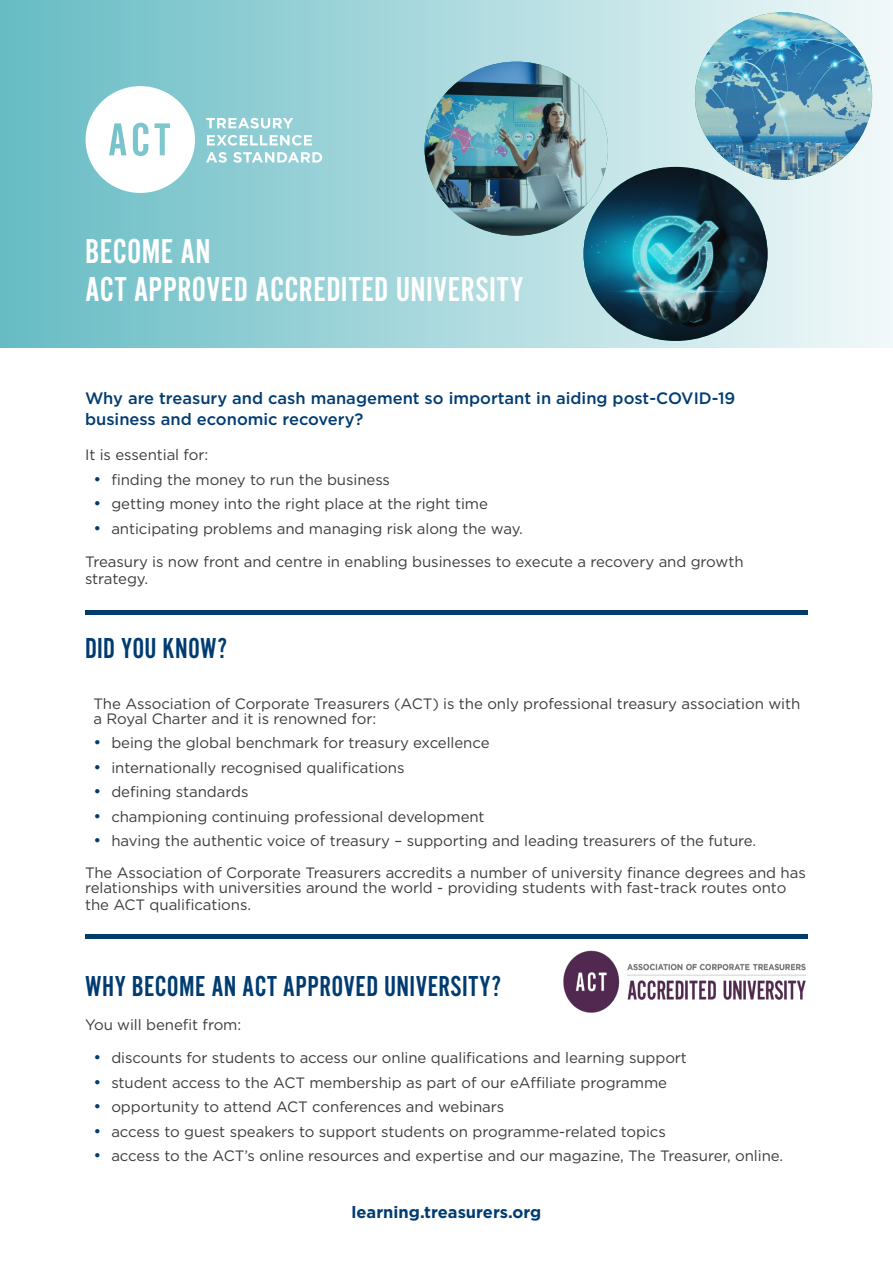
<style>
.page{position:relative;width:893px;height:1263px;background:#fff}
.page>*{position:absolute;margin:0;border:0;box-sizing:border-box;transform-origin:0 0}
.t1{font:36px/37.5px "Alternate Got No 2 D";letter-spacing:.01em;color:#fff}
.t2{font:30px "Alternate Got No 2 D";letter-spacing:.01em;color:#003c71}
.t3{font:500 16.5px/21px "Gotham";color:#003c71}
.t4{font:700 16.5px "Gotham";color:#003c71}
.t5{font:15px/16.5px "Gotham";letter-spacing:-.005em;color:#3c3c3b}
.s1{font-size:16.5px;color:#003c71}
</style>
<div class="page">
<div style="left:0;top:0;width:893px;height:347px;background:linear-gradient(to right,#66bbc4,#f2f9f9)"></div>
<svg style="left:86px;top:86px;width:109px;height:107px"></svg>
<svg style="left:206px;top:118px;width:87px;height:10px"></svg>
<svg style="left:207px;top:135px;width:105px;height:11px"></svg>
<svg style="left:206px;top:152px;width:21px;height:11px"></svg>
<svg style="left:233px;top:152px;width:89px;height:11px"></svg>
<hr style="left:85px;top:610px;width:723px;height:4px;background:#003d6a">
<div style="left:85px;top:934px;width:723px;height:5px;background:#003d6a"></div>
<img style="left:424px;top:62px;width:184px;height:174px">
<img style="left:583px;top:167px;width:185px;height:174px">
<img style="left:695px;top:12px;width:177px;height:168px">
<img style="left:563px;top:950px;width:243px;height:63px">
<h1 class="t1" style="left:85px;top:233px;width:440px">BECOME AN<br>ACT APPROVED ACCREDITED UNIVERSITY</h1>
<p class="t3" style="left:85px;top:387px;width:652px">Why are treasury and cash management so important in aiding post-COVID-19 business and economic recovery?</p>
<p class="t5" style="left:85px;top:446px;width:125px">It is essential for:</p>
<p class="t5" style="left:94px;top:471px;width:298px"><span class="s1">•</span> finding the money to run the business</p>
<p class="t5" style="left:94px;top:495px;width:396px"><span class="s1">•</span> getting money into the right place at the right time</p>
<p class="t5" style="left:94px;top:520px;width:431px"><span class="s1">•</span> anticipating problems and managing risk along the way.</p>
<p class="t5" style="left:85px;top:553px;width:660px">Treasury is now front and centre in enabling businesses to execute a recovery and growth strategy.</p>
<h2 class="t2" style="left:85px;top:632px;width:144px">DID YOU KNOW?</h2>
<p class="t5" style="left:94px;top:695px;width:708px;line-height:15px">The Association of Corporate Treasurers (ACT) is the only professional treasury association with a Royal Charter and it is renowned for:</p>
<p class="t5" style="left:94px;top:734px;width:398px"><span class="s1">•</span> being the global benchmark for treasury excellence</p>
<p class="t5" style="left:94px;top:759px;width:312px"><span class="s1">•</span> internationally recognised qualifications</p>
<p class="t5" style="left:94px;top:783px;width:156px"><span class="s1">•</span> defining standards</p>
<p class="t5" style="left:94px;top:808px;width:393px"><span class="s1">•</span> championing continuing professional development</p>
<p class="t5" style="left:85px;top:825px;width:722px;line-height:32px;text-indent:9px"><span class="s1">•</span> having the authentic voice of treasury – supporting and leading treasurers of the future.<br>The Association of Corporate Treasurers accredits a number of university finance degrees and has</p>
<p class="t5" style="left:85px;top:879px;width:703px">relationships with universities around the world - providing students with fast-track routes onto the ACT qualifications.</p>
<h2 class="t2" style="left:85px;top:970px;width:418px">WHY BECOME AN ACT APPROVED UNIVERSITY?</h2>
<p class="t5" style="left:85px;top:1016px;width:158px">You will benefit from:</p>
<p class="t5" style="left:94px;top:1049px;width:595px"><span class="s1">•</span> discounts for students to access our online qualifications and learning support</p>
<p class="t5" style="left:94px;top:1074px;width:575px"><span class="s1">•</span> student access to the ACT membership as part of our eAffiliate programme</p>
<p class="t5" style="left:94px;top:1098px;width:412px"><span class="s1">•</span> opportunity to attend ACT conferences and webinars</p>
<p class="t5" style="left:94px;top:1123px;width:574px"><span class="s1">•</span> access to guest speakers to support students on programme-related topics</p>
<p class="t5" style="left:94px;top:1147px;width:691px"><span class="s1">•</span> access to the ACT’s online resources and expertise and our magazine, The Treasurer, online.</p>
<p class="t4" style="left:352px;top:1201px;width:191px">learning.treasurers.org</p>
</div>
